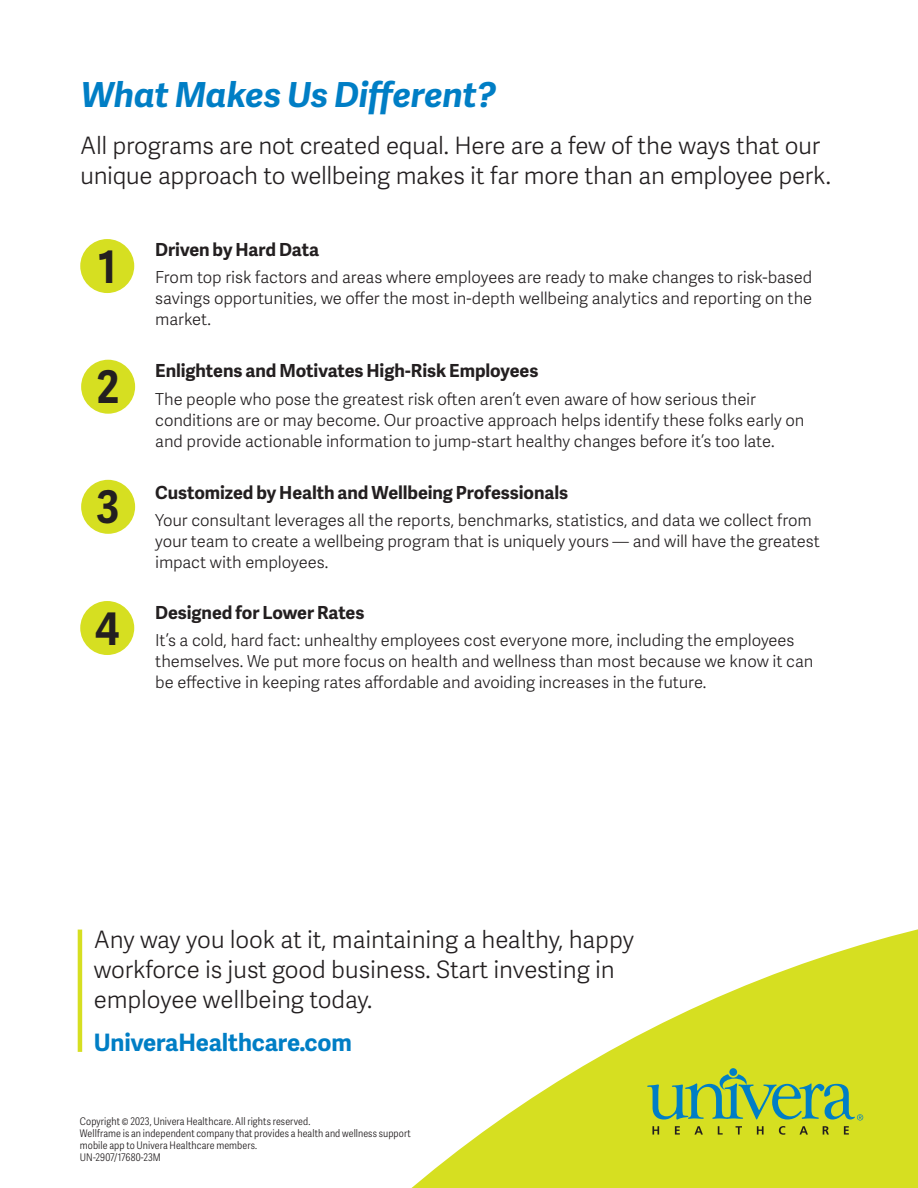
<style>
.page{position:relative;width:918px;height:1188px;background:#fff}
.page>*{position:absolute;margin:0;border:0;box-sizing:border-box;transform-origin:0 0}
.t1{font:700 45px "Adelle Sans";color:#231f20;scale:.92 1}
.Blue_Header{font:italic 700 34.5px "Adelle Sans";letter-spacing:-.005em;color:#007ec5}
.Large_Intro_Copy{font:24px/30px "Adelle Sans Lt";letter-spacing:-.01em;color:#231f20}
.Large_Intro_Copy-2{font:700 24px "Adelle Sans";letter-spacing:-.005em;color:#007ec5}
.Bold_Black_Subhead{font:700 18px "Adelle Sans";letter-spacing:-.005em;color:#231f20}
.Body_Copy{font:16.5px/21px "Adelle Sans Lt";letter-spacing:-.005em;color:#231f20}
.Legal{font:300 10.5px/12px "Adelle Sans Cnd";letter-spacing:.01em;color:#231f20}
</style>
<div class="page">
<svg style="left:411px;top:929px;width:507px;height:259px;fill:#d6df21"></svg>
<svg style="left:652px;top:1126px;width:7px;height:9px"></svg>
<svg style="left:675px;top:1126px;width:5px;height:9px"></svg>
<svg style="left:694px;top:1126px;width:9px;height:9px"></svg>
<svg style="left:718px;top:1126px;width:5px;height:9px"></svg>
<svg style="left:736px;top:1126px;width:6px;height:9px"></svg>
<svg style="left:757px;top:1126px;width:7px;height:9px"></svg>
<svg style="left:779px;top:1126px;width:6px;height:9px"></svg>
<svg style="left:800px;top:1126px;width:8px;height:9px"></svg>
<svg style="left:823px;top:1126px;width:6px;height:9px"></svg>
<svg style="left:844px;top:1126px;width:5px;height:9px"></svg>
<div style="left:729px;top:1068px;width:8px;height:8px;background:#007ec5;border-radius:50%"></div>
<svg style="left:647px;top:1074px;width:216px;height:46px;background:#9bc44e"></svg>
<hr style="left:78px;top:930px;width:4px;height:122px;background:#d6df21">
<div style="left:80px;top:239px;width:54px;height:54px;background:#d6df21;border-radius:50%"></div>
<div style="left:81px;top:360px;width:54px;height:54px;background:#d6df21;border-radius:50%"></div>
<div style="left:81px;top:480px;width:54px;height:54px;background:#d6df21;border-radius:50%"></div>
<div style="left:80px;top:601px;width:54px;height:54px;background:#d6df21;border-radius:50%"></div>
<p class="Blue_Header" style="left:81px;top:70px;width:417px">What Makes Us Different?</p>
<p class="Large_Intro_Copy" style="left:80px;top:130px;width:752px">All programs are not created equal. Here are a few of the ways that our unique approach to wellbeing makes it far more than an employee perk.</p>
<p class="t1" style="left:98px;top:234px;width:21px">1</p>
<p class="t1" style="left:97px;top:354px;width:26px">2</p>
<p class="t1" style="left:97px;top:474px;width:26px">3</p>
<p class="t1" style="left:95px;top:596px;width:28px">4</p>
<p class="Bold_Black_Subhead" style="left:155px;top:236px;width:165px">Driven by Hard Data</p>
<p class="Body_Copy" style="left:155px;top:266px;width:659px;text-align:justify">From top risk factors and areas where employees are ready to make changes to risk-based savings opportunities, we offer the most in-depth wellbeing analytics and reporting on the market.</p>
<p class="Bold_Black_Subhead" style="left:155px;top:358px;width:385px">Enlightens and Motivates High-Risk Employees</p>
<p class="Body_Copy" style="left:155px;top:388px;width:651px">The people who pose the greatest risk often aren’t even aware of how serious their conditions are or may become. Our proactive approach helps identify these folks early on and provide actionable information to jump-start healthy changes before it’s too late.</p>
<p class="Bold_Black_Subhead" style="left:155px;top:479px;width:414px">Customized by Health and Wellbeing Professionals</p>
<p class="Body_Copy" style="left:155px;top:509px;width:666px">Your consultant leverages all the reports, benchmarks, statistics, and data we collect from your team to create a wellbeing program that is uniquely yours — and will have the greatest impact with employees.</p>
<p class="Bold_Black_Subhead" style="left:155px;top:599px;width:211px">Designed for Lower Rates</p>
<p class="Body_Copy" style="left:155px;top:629px;width:660px">It’s a cold, hard fact: unhealthy employees cost everyone more, including the employees themselves. We put more focus on health and wellness than most because we know it can be effective in keeping rates affordable and avoiding increases in the future.</p>
<p class="Large_Intro_Copy" style="left:94px;top:923px;width:542px">Any way you look at it, maintaining a healthy, happy workforce is just good business. Start investing in employee wellbeing today.</p>
<p class="Large_Intro_Copy-2" style="left:94px;top:1025px;width:260px">UniveraHealthcare.com</p>
<p class="Legal" style="left:80px;top:1115px;width:232px">Copyright © 2023, Univera Healthcare. All rights reserved.</p>
<p class="Legal" style="left:80px;top:1127px;width:333px">Wellframe is an independent company that provides a health and wellness support mobile app to Univera Healthcare members.</p>
<p class="Legal" style="left:80px;top:1151px;width:82px">UN-2907/17680-23M</p>
</div>
